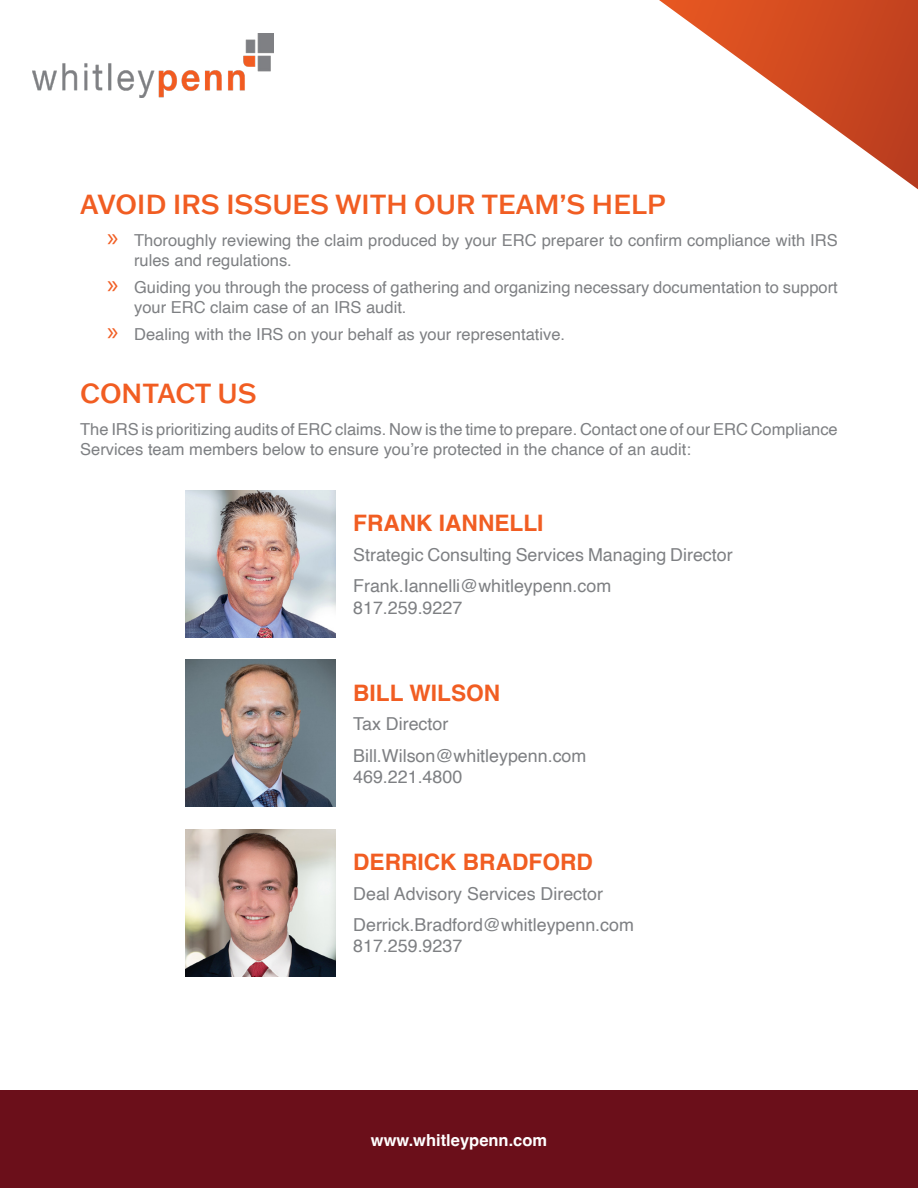
<style>
.page{position:relative;width:918px;height:1188px;background:#fff}
.page>*{position:absolute;margin:0;border:0;box-sizing:border-box;transform-origin:0 0}
.t1{font:500 27px "Franklin Gothic ATF";color:#f15d22}
.t2{font:700 22.65px "Helvetica";color:#f15d22}
.t3{font:17.85px/31.5px "Helvetica";color:#7e8083}
.t4{font:16.5px/19.8px "Helvetica";color:#7e8083}
.t5{font:700 16.5px "Helvetica";color:#fff}
.s1{font-family:"Myriad Pro";font-size:27px;color:#f15d22}
</style>
<div class="page">
<svg style="left:659px;top:0;width:259px;height:189px"></svg>
<img style="left:32px;top:33px;width:241px;height:64px">
<div style="left:0;top:1091px;width:918px;height:97px;background:#6b0f1a"></div>
<img style="left:185px;top:490px;width:151px;height:147px">
<img style="left:185px;top:829px;width:151px;height:147px">
<img style="left:185px;top:660px;width:151px;height:147px">
<h1 class="t1" style="left:80px;top:186px;width:587px">AVOID IRS ISSUES WITH OUR TEAM’S HELP</h1>
<p class="t4" style="left:134px;top:231px;width:705px;text-indent:-27px"><span class="s1">»</span> Thoroughly reviewing the claim produced by your ERC preparer to confirm compliance with IRS rules and regulations.</p>
<p class="t4" style="left:134px;top:278px;width:705px;text-indent:-27px"><span class="s1">»</span> Guiding you through the process of gathering and organizing necessary documentation to support your ERC claim case of an IRS audit.</p>
<p class="t4" style="left:107px;top:324px;width:460px"><span class="s1">»</span> Dealing with the IRS on your behalf as your representative.</p>
<h1 class="t1" style="left:80px;top:375px;width:178px">CONTACT US</h1>
<p class="t4" style="left:80px;top:420px;width:759px">The IRS is prioritizing audits of ERC claims. Now is the time to prepare. Contact one of our ERC Compliance<br>Services team members below to ensure you’re protected in the chance of an audit:</p>
<h2 class="t2" style="left:353px;top:510px;width:192px">FRANK IANNELLI</h2>
<p class="t3" style="left:353px;top:539px;width:381px">Strategic Consulting Services Managing Director<br>Frank.Iannelli@whitleypenn.com</p>
<p class="t3" style="left:353px;top:592px;width:111px">817.259.9227</p>
<h2 class="t2" style="left:353px;top:679px;width:149px">BILL WILSON</h2>
<p class="t3" style="left:353px;top:709px;width:235px">Tax Director<br>Bill.Wilson@whitleypenn.com</p>
<p class="t3" style="left:353px;top:762px;width:111px">469.221.4800</p>
<h2 class="t2" style="left:353px;top:849px;width:241px">DERRICK BRADFORD</h2>
<p class="t3" style="left:353px;top:878px;width:282px">Deal Advisory Services Director<br>Derrick.Bradford@whitleypenn.com</p>
<p class="t3" style="left:353px;top:931px;width:111px">817.259.9237</p>
<p class="t5" style="left:371px;top:1131px;width:178px">www.whitleypenn.com</p>
</div>
